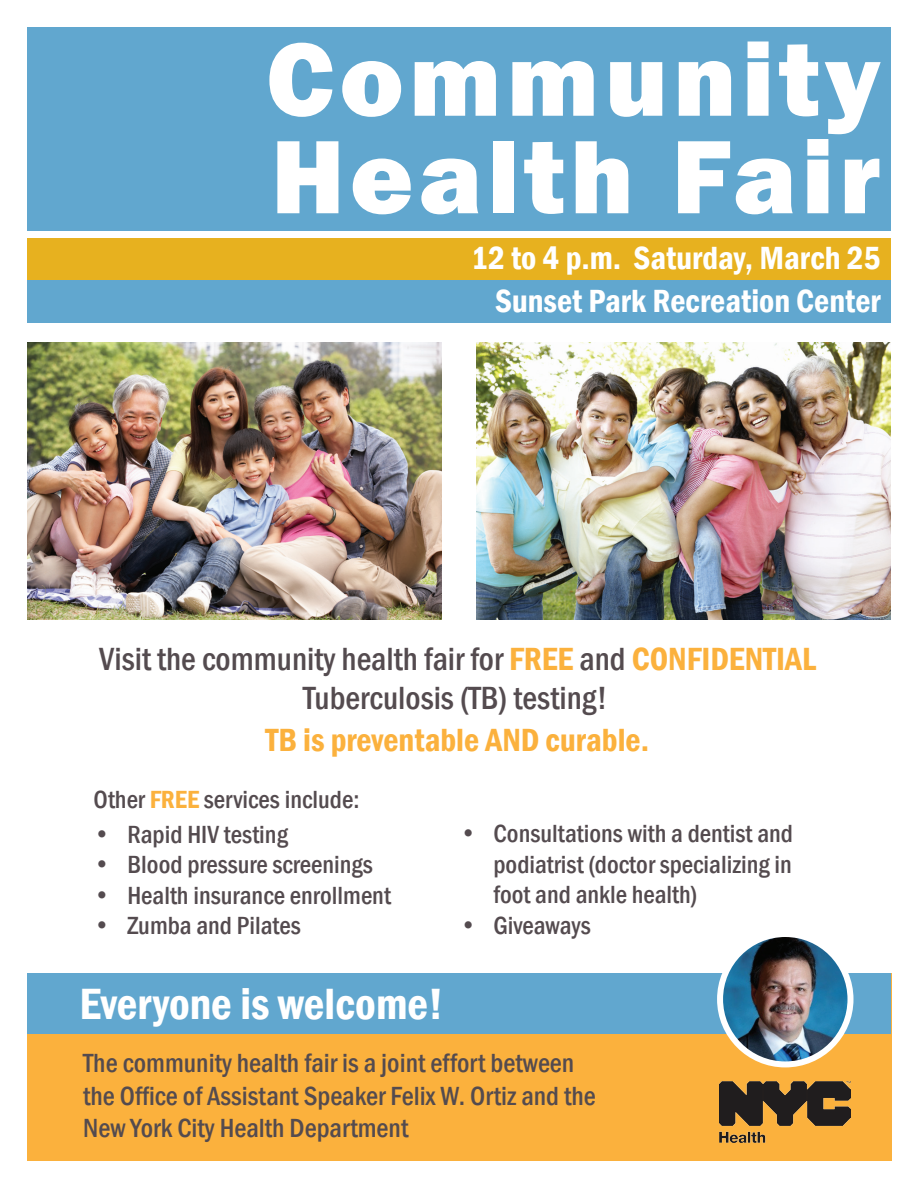
<style>
.page{position:relative;width:918px;height:1188px;background:#fff}
.page>*{position:absolute;margin:0;border:0;box-sizing:border-box;transform-origin:0 0}
.t1{font:800 108px/97.5px "Franklin Gothic";letter-spacing:.05em;color:#fff}
.t2{font:600 condensed 45px "Franklin Gothic";color:#fff}
.t3{font:500 condensed 33px/39.6px "Franklin Gothic";color:#544b4f;text-align:center}
.t4{font:600 condensed 33px/43.5px "Franklin Gothic";color:#fff;text-align:right}
.t5{font:600 condensed 33px "Franklin Gothic";color:#fbb13d}
.t6{font:500 condensed 27px/32.4px "Franklin Gothic";color:#544b4f}
.t7{font:500 condensed 25.5px/30.6px "Franklin Gothic";color:#544b4f;text-align:justify}
.s1{font-weight:600;color:#fbb13d}
</style>
<div class="page">
<div style="left:27px;top:27px;width:864px;height:204px;background:#61a7cf"></div>
<div style="left:27px;top:974px;width:864px;height:187px;background:#fbb13d"></div>
<div style="left:27px;top:974px;width:864px;height:60px;background:#61a7cf"></div>
<img style="left:720px;top:1082px;width:130px;height:60px">
<img style="left:720px;top:934px;width:130px;height:130px;border-radius:64px">
<div style="left:717px;top:931px;width:136px;height:136px;border:6px solid #fff;border-radius:50%"></div>
<img style="left:477px;top:342px;width:414px;height:277px">
<img style="left:27px;top:342px;width:414px;height:277px">
<div style="left:27px;top:238px;width:864px;height:84px;background:#e7b11f"></div>
<div style="left:27px;top:280px;width:864px;height:42px;background:#61a7cf"></div>
<h1 class="t1" style="left:266px;top:30px;width:616px">Community<br>Health Fair</h1>
<p class="t4" style="left:471px;top:235px;width:411px">12 to 4 p.m. Saturday, March 25<br>Sunset Park Recreation Center</p>
<p class="t3" style="left:99px;top:639px;width:718px">Visit the community health fair for <span class="s1">FREE</span> and <span class="s1">CONFIDENTIAL<br></span>Tuberculosis (TB) testing!</p>
<p class="t5" style="left:266px;top:718px;width:385px">TB is preventable AND curable.</p>
<p class="t7" style="left:94px;top:784px;width:267px">Other <span class="s1">FREE</span> services include:</p>
<p class="t7" style="left:94px;top:819px;width:196px">• Rapid HIV testing</p>
<p class="t7" style="left:94px;top:849px;width:281px">• Blood pressure screenings</p>
<p class="t7" style="left:94px;top:880px;width:299px">• Health insurance enrollment</p>
<p class="t7" style="left:94px;top:910px;width:209px">• Zumba and Pilates</p>
<h2 class="t2" style="left:79px;top:974px;width:366px">Everyone is welcome!</h2>
<p class="t7" style="left:493px;top:818px;width:301px;text-indent:-34px">• Consultations with a dentist and podiatrist (doctor specializing in foot and ankle health)</p>
<p class="t7" style="left:460px;top:910px;width:132px">• Giveaways</p>
<p class="t6" style="left:83px;top:1047px;width:514px">The community health fair is a joint effort between the Office of Assistant Speaker Felix W. Ortiz and the<br>New York City Health Department</p>
</div>
